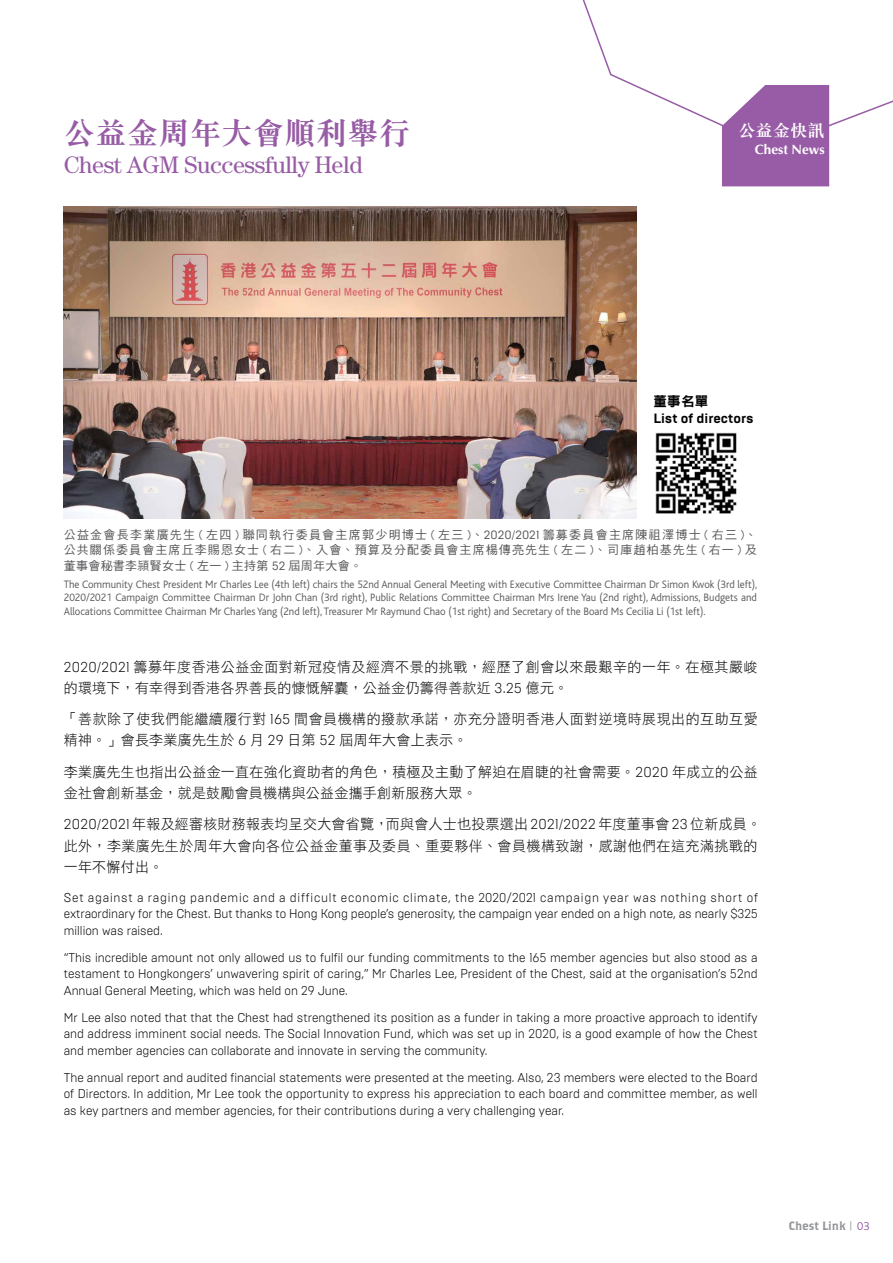
<style>
.page{position:relative;width:893px;height:1263px;background:#fff}
.page>*{position:absolute;margin:0;border:0;box-sizing:border-box;transform-origin:0 0}
.t1{font:700 31.5px "M Sung HK";color:#975ca5}
.t2{font:24px "Century";letter-spacing:-.02em;color:#975ca5}
.t3{font:700 17.25px "M Sung HK";color:#fff}
.t4{font:14.25px/21.1px "DF Hei Std W3";letter-spacing:.025em;color:#000}
.t5{font:700 13.5px "Brutal Type";color:#000}
.t6{font:700 13.5px "Optima";color:#fff}
.t7{font:13.5px "DF Hei Std W9";color:#000}
.t8{font:300 12.75px/16.5px "Brutal Type";color:#000;text-align:justify;scale:.95 1}
.t9{font:12px/15.1px "DF Hei Std W5";letter-spacing:.09em;color:#58585b;text-align:justify}
.t10{font:12px "Brothers";color:#939598}
.t11{font:300 11.25px/13.5px "Bliss";color:#58585b;text-align:justify;scale:.96 1}
.s1{font-family:"Brutal Type"}
.s2{font-family:"M Hei HK";font-weight:500}
.s3{font-family:"Brutal Type";font-weight:300}
.s4{font-family:"Bliss";font-weight:300;color:#975ca5}
</style>
<div class="page">
<svg style="left:582px;top:0;width:311px;height:149px"></svg>
<svg style="left:722px;top:85px;width:107px;height:101px;background:#9f69ac"></svg>
<img style="left:64px;top:206px;width:573px;height:313px">
<img style="left:655px;top:432px;width:82px;height:82px">
<h1 class="t1" style="left:64px;top:117px;width:348px">公益金周年大會順利舉行</h1>
<h2 class="t2" style="left:64px;top:151px;width:300px">Chest AGM Successfully Held</h2>
<h3 class="t3" style="left:738px;top:122px;width:88px">公益金快訊</h3>
<p class="t6" style="left:755px;top:141px;width:71px">Chest News</p>
<p class="t7" style="left:653px;top:394px;width:56px">董事名單</p>
<p class="t5" style="left:653px;top:410px;width:102px">List of directors</p>
<p class="t9" style="left:64px;top:527px;width:695px">公益金會長李業廣先生 ( 左四 ) 聯同執行委員會主席郭少明博士 ( 左三 )、<span class="s1">2020</span>/<span class="s1">2021</span> 籌募委員會主席陳祖澤博士 ( 右三 )、公共關係委員會主席丘李賜恩女士 ( 右二 )、入會、預算及分配委員會主席楊傳亮先生 ( 左二 )、司庫趙柏基先生 ( 右一 ) 及董事會秘書李<span class="s2">頴</span>賢女士 ( 左一 ) 主持第 <span class="s1">52</span> 屆周年大會。</p>
<p class="t11" style="left:64px;top:577px;width:724px">The Community Chest President Mr Charles Lee (4th left) chairs the 52nd Annual General Meeting with Executive Committee Chairman Dr Simon Kwok (3rd left), 2020/2021 Campaign Committee Chairman Dr John Chan (3rd right), Public Relations Committee Chairman Mrs Irene Yau (2nd right), Admissions, Budgets and Allocations Committee Chairman Mr Charles Yang (2nd left), Treasurer Mr Raymund Chao (1st right) and Secretary of the Board Ms Cecilia Li (1st left).</p>
<p class="t4" style="left:64px;top:656px;width:695px"><span class="s3">2020</span>/<span class="s3">2021</span> 籌募年度香港公益金面對新冠疫情及經濟不景的挑戰，經歷了創會以來最艱辛的一年。在極其嚴峻的環境下，有幸得到香港各界善長的慷慨解囊，公益金仍籌得善款近 <span class="s3">3.25</span> 億元。</p>
<p class="t4" style="left:64px;top:709px;width:695px">「善款除了使我們能繼續履行對 <span class="s3">165</span> 間會員機構的撥款承諾，亦充分證明香港人面對逆境時展現出的互助互愛精神。」會長李業廣先生於 <span class="s3">6</span> 月 <span class="s3">29</span> 日第 <span class="s3">52</span> 屆周年大會上表示。</p>
<p class="t4" style="left:64px;top:761px;width:695px">李業廣先生也指出公益金一直在強化資助者的角色，積極及主動了解迫在眉睫的社會需要。<span class="s3">2020</span> 年成立的公益金社會創新基金，就是鼓勵會員機構與公益金攜手創新服務大眾。</p>
<p class="t4" style="left:64px;top:813px;width:699px"><span class="s3">2020</span>/<span class="s3">2021</span> 年報及經審核財務報表均呈交大會省覽，而與會人士也投票選出 <span class="s3">2021</span>/<span class="s3">2022</span> 年度董事會 <span class="s3">23</span> 位新成員。此外，李業廣先生於周年大會向各位公益金董事及委員、重要夥伴、會員機構致謝，感謝他們在這充滿挑戰的一年不懈付出。</p>
<p class="t8" style="left:64px;top:889px;width:732px">Set against a raging pandemic and a difficult economic climate, the 2020/2021 campaign year was nothing short of extraordinary for the Chest. But thanks to Hong Kong people’s generosity, the campaign year ended on a high note, as nearly $325 million was raised.</p>
<p class="t8" style="left:64px;top:949px;width:732px">“This incredible amount not only allowed us to fulfil our funding commitments to the 165 member agencies but also stood as a testament to Hongkongers’ unwavering spirit of caring,” Mr Charles Lee, President of the Chest, said at the organisation’s 52nd Annual General Meeting, which was held on 29 June.</p>
<p class="t8" style="left:64px;top:1009px;width:732px">Mr Lee also noted that that the Chest had strengthened its position as a funder in taking a more proactive approach to identify and address imminent social needs. The Social Innovation Fund, which was set up in 2020, is a good example of how the Chest and member agencies can collaborate and innovate in serving the community.</p>
<p class="t8" style="left:64px;top:1069px;width:732px">The annual report and audited financial statements were presented at the meeting. Also, 23 members were elected to the Board of Directors. In addition, Mr Lee took the opportunity to express his appreciation to each board and committee member, as well as key partners and member agencies, for their contributions during a very challenging year.</p>
<p class="t10" style="left:788px;top:1218px;width:83px">Chest Link | <span class="s4">03</span></p>
</div>
